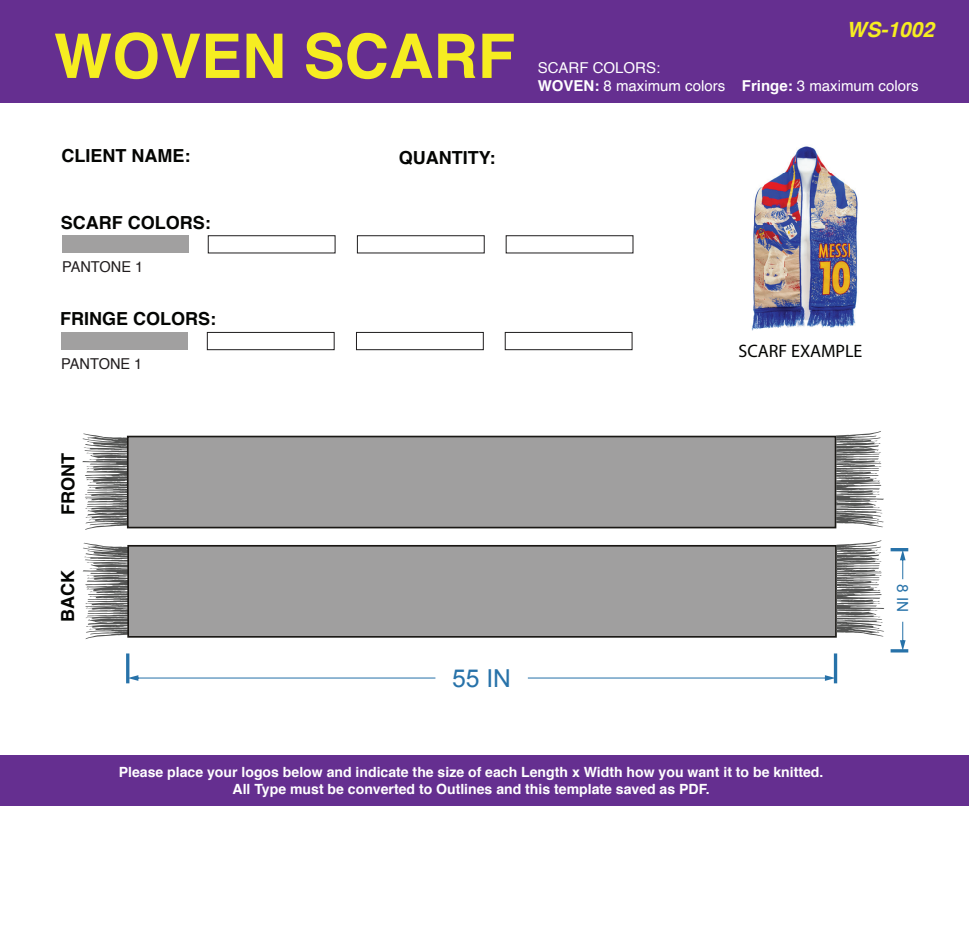
<style>
.page{position:relative;width:969px;height:941px;background:#fff}
.page>*{position:absolute;margin:0;border:0;box-sizing:border-box;transform-origin:0 0}
.t1{font:700 61.5px "Helvetica";color:#f6ed21}
.t2{font:24.75px "Arial";color:#2772a9}
.t3{font:italic 700 21px "Helvetica";color:#f6ed21}
.t4{font:700 18px "Helvetica";color:#040503}
.t5{font:18px "Myriad Pro";color:#040503}
.t6{font:15.3px "Arial";color:#2772a9}
.t7{font:15px/18px "Helvetica";color:#fff}
.t8{font:15px "Helvetica";color:#211d1e}
.t9{font:700 14.1px/16.8px "Helvetica";color:#fff;text-align:center}
.s1{font-weight:700}
</style>
<div class="page">
<div style="left:0;top:0;width:969px;height:102px;background:#652f90"></div>
<svg style="left:82px;top:433px;width:48px;height:97px"></svg>
<hr style="left:834px;top:653px;width:3px;height:30px;background:#2772a9">
<svg style="left:528px;top:675px;width:306px;height:6px"></svg>
<hr style="left:126px;top:653px;width:3px;height:30px;background:#2772a9">
<svg style="left:129px;top:675px;width:306px;height:6px"></svg>
<hr style="left:891px;top:548px;width:17px;height:3px;background:#2772a9">
<svg style="left:900px;top:551px;width:6px;height:28px"></svg>
<hr style="left:891px;top:649px;width:17px;height:3px;background:#2772a9">
<svg style="left:900px;top:621px;width:6px;height:29px"></svg>
<div style="left:127px;top:435px;width:709px;height:93px;background:#a09f9f;border:2px solid #1a1815"></div>
<svg style="left:836px;top:431px;width:48px;height:96px"></svg>
<svg style="left:83px;top:543px;width:47px;height:96px"></svg>
<div style="left:127px;top:545px;width:710px;height:92px;background:#a09f9f;border:2px solid #1a1815"></div>
<svg style="left:837px;top:540px;width:47px;height:96px"></svg>
<div style="left:62px;top:236px;width:127px;height:17px;background:#a1a0a0"></div>
<div style="left:208px;top:235px;width:127px;height:18px;border:1px solid #1f1d1e"></div>
<div style="left:357px;top:235px;width:128px;height:18px;border:1px solid #1f1d1e"></div>
<div style="left:506px;top:235px;width:127px;height:18px;border:1px solid #1f1d1e"></div>
<div style="left:1px;top:755px;width:968px;height:51px;background:#652f90"></div>
<div style="left:61px;top:332px;width:127px;height:18px;background:#a1a0a0"></div>
<div style="left:207px;top:332px;width:128px;height:18px;border:1px solid #1f1d1e"></div>
<div style="left:356px;top:332px;width:128px;height:18px;border:1px solid #1f1d1e"></div>
<div style="left:505px;top:332px;width:127px;height:18px;border:1px solid #1f1d1e"></div>
<img style="left:751px;top:146px;width:107px;height:185px">
<h1 class="t1" style="left:54px;top:7px;width:463px">WOVEN SCARF</h1>
<p class="t4" style="left:61px;top:141px;width:130px">CLIENT NAME:</p>
<p class="t4" style="left:399px;top:143px;width:98px">QUANTITY:</p>
<p class="t4" style="left:61px;top:208px;width:151px">SCARF COLORS:</p>
<p class="t8" style="left:62px;top:255px;width:83px">PANTONE 1</p>
<p class="t4" style="left:60px;top:304px;width:158px">FRINGE COLORS:</p>
<p class="t8" style="left:61px;top:352px;width:83px">PANTONE 1</p>
<h3 class="t3" style="left:847px;top:12px;width:89px">WS-1002</h3>
<p class="t7" style="left:538px;top:59px;width:382px">SCARF COLORS:<br><span class="s1">WOVEN:</span> 8 maximum colors <span class="s1">Fringe:</span> 3 maximum colors</p>
<p class="t5" style="left:739px;top:340px;width:125px">SCARF EXAMPLE</p>
<p class="t4" style="left:54px;top:515px;width:64px;rotate:-90deg">FRONT</p>
<p class="t4" style="left:53px;top:622px;width:54px;rotate:-90deg">BACK</p>
<h2 class="t2" style="left:452px;top:662px;width:61px">55 IN</h2>
<p class="t6" style="left:913px;top:584px;width:30px;rotate:90deg">8 IN</p>
<p class="t9" style="left:119px;top:764px;width:706px">Please place your logos below and indicate the size of each Length x Width how you want it to be knitted.<br>All Type must be converted to Outlines and this template saved as PDF.</p>
</div>
